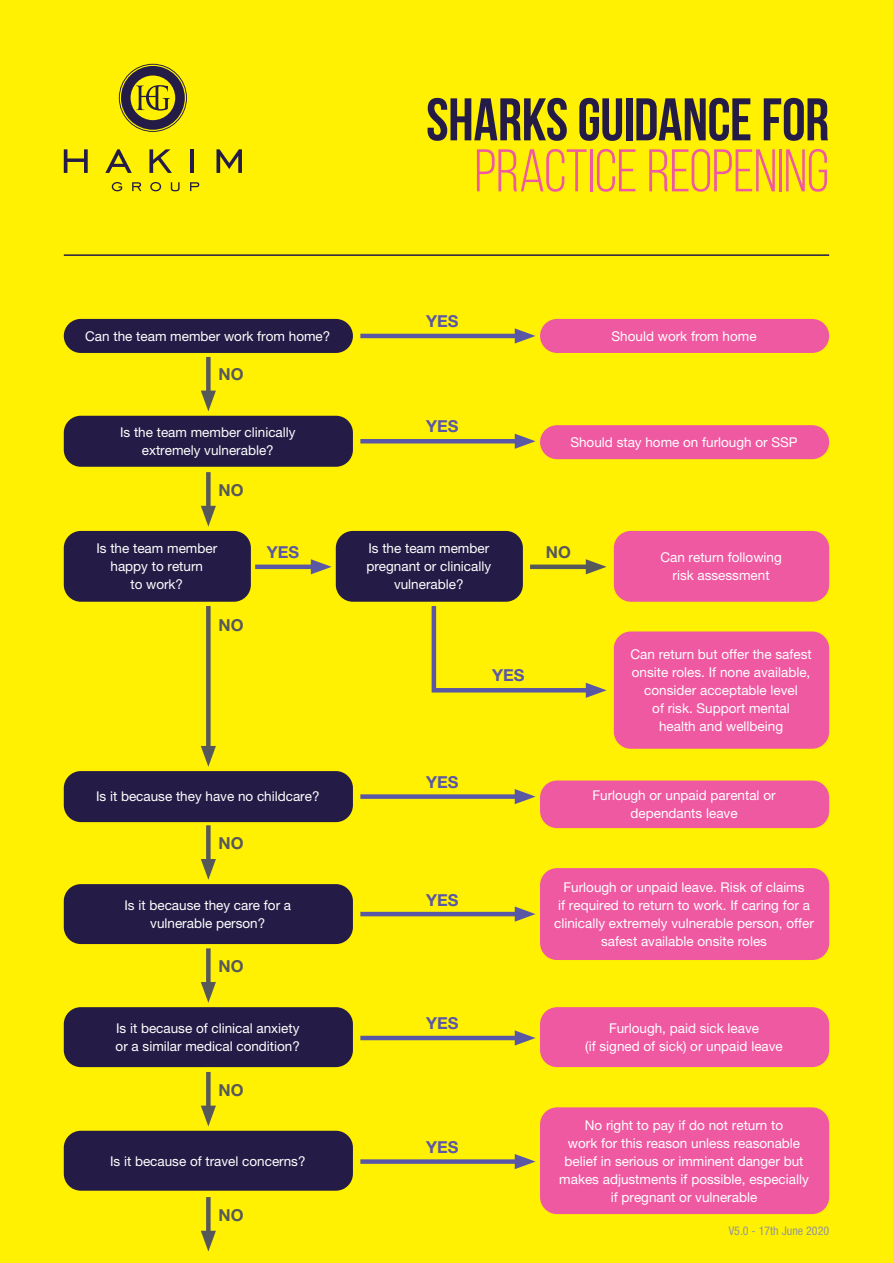
<style>
.page{position:relative;width:893px;height:1263px;background:#fff101}
.page>*{position:absolute;margin:0;border:0;box-sizing:border-box;transform-origin:0 0}
.t1{font:700 60px "Bebas Neue";letter-spacing:-.01em;color:#241c46}
.t2{font:60px "Bebas Neue";letter-spacing:-.01em;color:#ef59a1}
.HG_-_Bulletless_Inde{font:700 16.5px "Helvetica Neue LT Pro";color:#5a57a5}
.HG_-_Bulletless_Inde-2{font:700 16.5px "Helvetica Neue LT Pro";color:#57585a}
.t3{font:13.5px/18px "Helvetica Neue LT Pro";color:#fff;text-align:center}
.t4{font:condensed 12px "Helvetica Neue LT Pro";color:#939598}
</style>
<div class="page">
<svg style="left:119px;top:64px;width:68px;height:68px"></svg>
<svg style="left:64px;top:149px;width:24px;height:24px"></svg>
<svg style="left:105px;top:149px;width:27px;height:24px"></svg>
<svg style="left:149px;top:149px;width:23px;height:24px"></svg>
<hr style="left:190px;top:149px;width:4px;height:24px;background:#241c46">
<svg style="left:216px;top:149px;width:26px;height:24px"></svg>
<svg style="left:112px;top:182px;width:10px;height:9px"></svg>
<svg style="left:132px;top:182px;width:9px;height:9px"></svg>
<svg style="left:150px;top:182px;width:11px;height:9px"></svg>
<svg style="left:171px;top:182px;width:9px;height:9px"></svg>
<svg style="left:190px;top:182px;width:9px;height:9px"></svg>
<hr style="left:64px;top:254px;width:765px;height:2px;background:#241c46">
<div style="left:64px;top:319px;width:289px;height:34px;background:#241c46;border-radius:17px"></div>
<div style="left:64px;top:416px;width:289px;height:51px;background:#241c46;border-radius:17px"></div>
<div style="left:64px;top:884px;width:289px;height:60px;background:#241c46;border-radius:17px"></div>
<div style="left:64px;top:1007px;width:289px;height:60px;background:#241c46;border-radius:17px"></div>
<div style="left:64px;top:1131px;width:289px;height:60px;background:#241c46;border-radius:17px"></div>
<div style="left:64px;top:771px;width:289px;height:51px;background:#241c46;border-radius:17px"></div>
<div style="left:64px;top:531px;width:187px;height:71px;background:#241c46;border-radius:17px"></div>
<div style="left:336px;top:531px;width:187px;height:71px;background:#241c46;border-radius:17px"></div>
<div style="left:614px;top:531px;width:215px;height:71px;background:#ef59a1;border-radius:17px"></div>
<div style="left:614px;top:631px;width:215px;height:118px;background:#ef59a1;border-radius:17px"></div>
<div style="left:540px;top:319px;width:289px;height:34px;background:#ef59a1;border-radius:17px"></div>
<div style="left:540px;top:425px;width:289px;height:34px;background:#ef59a1;border-radius:17px"></div>
<div style="left:540px;top:868px;width:289px;height:92px;background:#ef59a1;border-radius:17px"></div>
<div style="left:540px;top:1007px;width:289px;height:60px;background:#ef59a1;border-radius:17px"></div>
<div style="left:540px;top:1107px;width:289px;height:107px;background:#ef59a1;border-radius:17px"></div>
<div style="left:540px;top:780px;width:289px;height:48px;background:#ef59a1;border-radius:17px"></div>
<hr style="left:360px;top:334px;width:163px;height:4px;background:#5a57a5">
<svg style="left:515px;top:328px;width:21px;height:15px"></svg>
<hr style="left:360px;top:439px;width:163px;height:4px;background:#5a57a5">
<svg style="left:515px;top:434px;width:21px;height:15px"></svg>
<hr style="left:360px;top:912px;width:163px;height:4px;background:#5a57a5">
<svg style="left:515px;top:906px;width:21px;height:16px"></svg>
<hr style="left:360px;top:1036px;width:163px;height:4px;background:#5a57a5">
<svg style="left:515px;top:1030px;width:21px;height:15px"></svg>
<div style="left:360px;top:1159px;width:163px;height:5px;background:#5a57a5"></div>
<svg style="left:515px;top:1154px;width:21px;height:15px"></svg>
<div style="left:360px;top:794px;width:163px;height:5px;background:#5a57a5"></div>
<svg style="left:515px;top:789px;width:21px;height:15px"></svg>
<div style="left:255px;top:564px;width:64px;height:5px;background:#5a57a5"></div>
<svg style="left:311px;top:559px;width:21px;height:15px"></svg>
<div style="left:530px;top:564px;width:64px;height:5px;background:#57585a"></div>
<svg style="left:586px;top:559px;width:21px;height:15px"></svg>
<div style="left:206px;top:357px;width:5px;height:42px;background:#57585a"></div>
<svg style="left:201px;top:391px;width:15px;height:20px"></svg>
<div style="left:206px;top:825px;width:5px;height:42px;background:#57585a"></div>
<svg style="left:201px;top:859px;width:15px;height:21px"></svg>
<div style="left:206px;top:948px;width:5px;height:42px;background:#57585a"></div>
<svg style="left:201px;top:982px;width:15px;height:21px"></svg>
<div style="left:206px;top:1072px;width:5px;height:42px;background:#57585a"></div>
<svg style="left:201px;top:1105px;width:15px;height:21px"></svg>
<div style="left:206px;top:1197px;width:5px;height:42px;background:#57585a"></div>
<svg style="left:201px;top:1231px;width:15px;height:20px"></svg>
<div style="left:206px;top:606px;width:5px;height:148px;background:#57585a"></div>
<svg style="left:201px;top:746px;width:15px;height:21px"></svg>
<div style="left:206px;top:472px;width:5px;height:42px;background:#57585a"></div>
<svg style="left:201px;top:506px;width:15px;height:21px"></svg>
<svg style="left:429px;top:601px;width:178px;height:97px"></svg>
<p class="t1" style="left:426px;top:87px;width:405px">SHARKS GUIDANCE FOR</p>
<p class="t2" style="left:474px;top:139px;width:356px">PRACTICE REOPENING</p>
<p class="t3" style="left:85px;top:327px;width:247px">Can the team member work from home?</p>
<p class="HG_-_Bulletless_Inde-2" style="left:219px;top:364px;width:27px">NO</p>
<p class="t3" style="left:120px;top:423px;width:177px">Is the team member clinically</p>
<p class="t3" style="left:142px;top:441px;width:134px">extremely vulnerable?</p>
<p class="HG_-_Bulletless_Inde-2" style="left:219px;top:480px;width:27px">NO</p>
<p class="t3" style="left:96px;top:539px;width:122px">Is the team member</p>
<p class="t3" style="left:111px;top:557px;width:94px">happy to return</p>
<p class="t3" style="left:130px;top:575px;width:54px">to work?</p>
<p class="HG_-_Bulletless_Inde-2" style="left:219px;top:614px;width:27px">NO</p>
<p class="HG_-_Bulletless_Inde" style="left:267px;top:542px;width:34px">YES</p>
<p class="t3" style="left:96px;top:787px;width:225px">Is it because they have no childcare?</p>
<p class="HG_-_Bulletless_Inde-2" style="left:219px;top:833px;width:27px">NO</p>
<p class="t3" style="left:124px;top:896px;width:168px">Is it because they care for a</p>
<p class="t3" style="left:150px;top:914px;width:117px">vulnerable person?</p>
<p class="HG_-_Bulletless_Inde-2" style="left:219px;top:956px;width:27px">NO</p>
<p class="t3" style="left:116px;top:1019px;width:185px">Is it because of clinical anxiety</p>
<p class="t3" style="left:116px;top:1037px;width:186px">or a similar medical condition?</p>
<p class="HG_-_Bulletless_Inde-2" style="left:219px;top:1079px;width:27px">NO</p>
<p class="t3" style="left:110px;top:1151px;width:197px">Is it because of travel concerns?</p>
<p class="HG_-_Bulletless_Inde-2" style="left:219px;top:1204px;width:27px">NO</p>
<p class="HG_-_Bulletless_Inde" style="left:426px;top:311px;width:34px">YES</p>
<p class="HG_-_Bulletless_Inde" style="left:426px;top:416px;width:34px">YES</p>
<p class="t3" style="left:611px;top:327px;width:147px">Should work from home</p>
<p class="t3" style="left:570px;top:433px;width:229px">Should stay home on furlough or SSP</p>
<p class="t3" style="left:368px;top:539px;width:122px">Is the team member</p>
<p class="t3" style="left:366px;top:557px;width:126px">pregnant or clinically</p>
<p class="t3" style="left:394px;top:575px;width:71px">vulnerable?</p>
<p class="HG_-_Bulletless_Inde-2" style="left:546px;top:542px;width:27px">NO</p>
<p class="t3" style="left:660px;top:548px;width:123px">Can return following</p>
<p class="t3" style="left:673px;top:566px;width:99px">risk assessment</p>
<p class="HG_-_Bulletless_Inde" style="left:492px;top:665px;width:34px">YES</p>
<p class="HG_-_Bulletless_Inde" style="left:426px;top:771px;width:34px">YES</p>
<p class="t3" style="left:630px;top:645px;width:183px">Can return but offer the safest onsite roles. If none available, consider acceptable level</p>
<p class="t3" style="left:652px;top:699px;width:139px">of risk. Support mental</p>
<p class="t3" style="left:659px;top:717px;width:126px">health and wellbeing</p>
<p class="t3" style="left:592px;top:786px;width:185px">Furlough or unpaid parental or</p>
<p class="t3" style="left:630px;top:804px;width:109px">dependants leave</p>
<p class="HG_-_Bulletless_Inde" style="left:426px;top:890px;width:34px">YES</p>
<p class="t3" style="left:554px;top:878px;width:261px">Furlough or unpaid leave. Risk of claims<br>if required to return to work. If caring for a clinically extremely vulnerable person, offer safest available onsite roles</p>
<p class="HG_-_Bulletless_Inde" style="left:426px;top:1013px;width:34px">YES</p>
<p class="HG_-_Bulletless_Inde" style="left:426px;top:1136px;width:34px">YES</p>
<p class="t3" style="left:609px;top:1019px;width:152px">Furlough, paid sick leave</p>
<p class="t3" style="left:585px;top:1037px;width:199px">(if signed of sick) or unpaid leave</p>
<p class="t3" style="left:585px;top:1115px;width:200px">No right to pay if do not return to</p>
<p class="t3" style="left:568px;top:1133px;width:234px">work for this reason unless reasonable</p>
<p class="t3" style="left:565px;top:1151px;width:240px">belief in serious or imminent danger but</p>
<p class="t3" style="left:559px;top:1169px;width:251px">makes adjustments if possible, especially</p>
<p class="t3" style="left:611px;top:1187px;width:148px">if pregnant or vulnerable</p>
<p class="t4" style="left:729px;top:1224px;width:102px">V5.0 - 17th June 2020</p>
</div>
